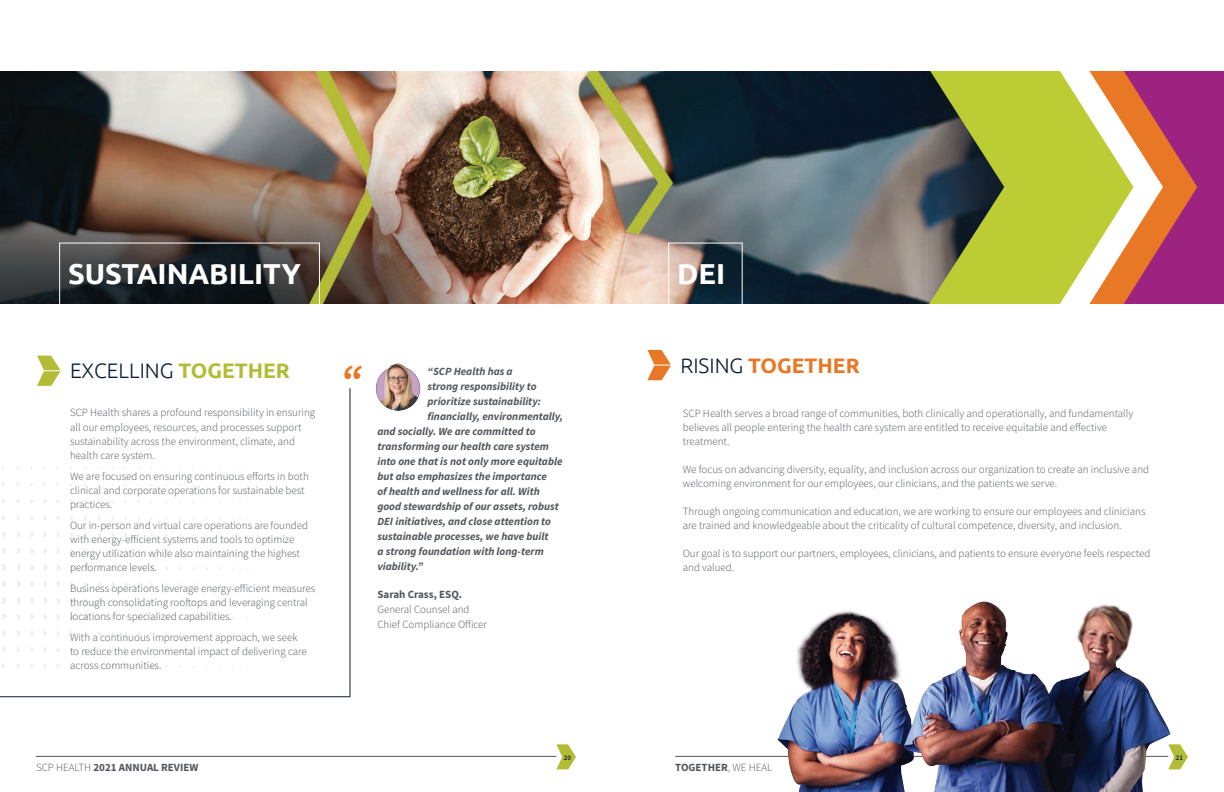
<style>
.page{position:relative;width:1224px;height:792px;background:#fff}
.page>*{position:absolute;margin:0;border:0;box-sizing:border-box;transform-origin:0 0}
.t1{font:italic 700 42px "Source Sans Pro";color:#e87825}
.t2{font:700 28.9px "Ubuntu";color:#fff}
.t3{font:300 21px "Ubuntu";color:#0a1d35}
.t4{font:700 21px "Ubuntu";color:#e87825}
.t5{font:300 11px/14px "Source Sans Pro";color:#53565a}
.t6{font:italic 700 11px "Source Sans Pro";color:#53565a}
.t7{font:700 11px "Source Sans Pro";color:#53565a}
.t8{font:600 7px "Source Sans Pro";color:#0a1d35}
.s1{font-weight:700;color:#b3bc35}
.s2{font-weight:300;color:#0a1d35}
.s3{font-weight:300}
</style>
<div class="page">
<img style="left:1px;top:71px;width:928px;height:233px">
<div style="left:668px;top:243px;width:74px;height:78px;border:1px solid #fff"></div>
<div style="left:59px;top:243px;width:261px;height:78px;border:1px solid #fff"></div>
<div style="left:1016px;top:69px;width:208px;height:235px;background:#9d2380"></div>
<svg style="left:1163px;top:133px;width:34px;height:108px"></svg>
<svg style="left:1133px;top:86px;width:30px;height:203px;fill:#e87825"></svg>
<svg style="left:929px;top:71px;width:204px;height:233px;background:#acb14e"></svg>
<div style="left:0;top:0;width:1224px;height:71px;background:#fff"></div>
<svg style="left:2px;top:581px;width:4px;height:6px"></svg>
<svg style="left:2px;top:564px;width:4px;height:6px"></svg>
<svg style="left:2px;top:548px;width:4px;height:6px"></svg>
<svg style="left:2px;top:597px;width:4px;height:7px"></svg>
<svg style="left:2px;top:614px;width:4px;height:6px"></svg>
<svg style="left:2px;top:532px;width:4px;height:5px"></svg>
<svg style="left:2px;top:630px;width:4px;height:6px"></svg>
<svg style="left:2px;top:515px;width:3px;height:5px"></svg>
<svg style="left:2px;top:647px;width:3px;height:5px"></svg>
<svg style="left:17px;top:581px;width:4px;height:6px"></svg>
<svg style="left:17px;top:565px;width:4px;height:5px"></svg>
<svg style="left:17px;top:548px;width:3px;height:6px"></svg>
<svg style="left:17px;top:598px;width:4px;height:6px"></svg>
<svg style="left:17px;top:614px;width:4px;height:5px"></svg>
<svg style="left:17px;top:532px;width:3px;height:5px"></svg>
<svg style="left:17px;top:631px;width:3px;height:5px"></svg>
<svg style="left:30px;top:581px;width:4px;height:6px"></svg>
<svg style="left:30px;top:565px;width:4px;height:5px"></svg>
<svg style="left:31px;top:548px;width:3px;height:6px"></svg>
<svg style="left:30px;top:598px;width:4px;height:5px"></svg>
<svg style="left:30px;top:614px;width:4px;height:5px"></svg>
<svg style="left:30px;top:532px;width:4px;height:5px"></svg>
<svg style="left:30px;top:631px;width:4px;height:5px"></svg>
<svg style="left:44px;top:581px;width:3px;height:6px"></svg>
<svg style="left:44px;top:565px;width:4px;height:5px"></svg>
<svg style="left:44px;top:548px;width:3px;height:6px"></svg>
<svg style="left:43px;top:598px;width:5px;height:6px"></svg>
<svg style="left:44px;top:614px;width:3px;height:5px"></svg>
<svg style="left:43px;top:532px;width:4px;height:5px"></svg>
<svg style="left:57px;top:582px;width:3px;height:5px"></svg>
<svg style="left:56px;top:565px;width:4px;height:5px"></svg>
<svg style="left:56px;top:598px;width:4px;height:6px"></svg>
<svg style="left:70px;top:582px;width:4px;height:5px"></svg>
<svg style="left:70px;top:565px;width:4px;height:5px"></svg>
<svg style="left:70px;top:549px;width:4px;height:5px"></svg>
<svg style="left:70px;top:598px;width:4px;height:6px"></svg>
<svg style="left:84px;top:565px;width:4px;height:5px"></svg>
<svg style="left:84px;top:599px;width:4px;height:4px"></svg>
<svg style="left:84px;top:631px;width:3px;height:5px"></svg>
<svg style="left:37px;top:356px;width:24px;height:30px"></svg>
<svg style="left:647px;top:350px;width:24px;height:30px"></svg>
<hr style="left:350px;top:388px;width:1px;height:309px;background:#0a1d35">
<hr style="left:0;top:697px;width:350px;height:1px;background:#0a1d35">
<div style="left:0;top:304px;width:1224px;height:45px;background:#fff"></div>
<svg style="left:556px;top:744px;width:20px;height:25px"></svg>
<hr style="left:675px;top:756px;width:493px;height:1px;background:#53565a">
<hr style="left:36px;top:756px;width:520px;height:1px;background:#53565a">
<img style="left:375px;top:363px;width:46px;height:48px">
<img style="left:752px;top:601px;width:436px;height:191px">
<h2 class="t2" style="left:68px;top:256px;width:234px">SUSTAINABILITY</h2>
<h2 class="t2" style="left:677px;top:256px;width:49px">DEI</h2>
<h3 class="t3" style="left:70px;top:358px;width:221px">EXCELLING <span class="s1">TOGETHER</span></h3>
<p class="t5" style="left:70px;top:406px;width:247px">SCP Health shares a profound responsibility in ensuring all our employees, resources, and processes support sustainability across the environment, climate, and health care system.</p>
<p class="t5" style="left:70px;top:469px;width:240px">We are focused on ensuring continuous efforts in both clinical and corporate operations for sustainable best practices.</p>
<p class="t5" style="left:70px;top:518px;width:240px">Our in-person and virtual care operations are founded with energy-efficient systems and tools to optimize energy utilization while also maintaining the highest performance levels.</p>
<p class="t5" style="left:70px;top:581px;width:247px">Business operations leverage energy-efficient measures through consolidating rooftops and leveraging central locations for specialized capabilities.</p>
<p class="t5" style="left:70px;top:630px;width:238px">With a continuous improvement approach, we seek to reduce the environmental impact of delivering care across communities.</p>
<h1 class="t1" style="left:341px;top:351px;width:23px">“</h1>
<h3 class="t4" style="left:680px;top:352px;width:181px"><span class="s2">RISING</span> TOGETHER</h3>
<p class="t6" style="left:427px;top:363px;width:87px">“SCP Health has a</p>
<p class="t6" style="left:427px;top:378px;width:111px">strong responsibility to</p>
<p class="t6" style="left:427px;top:393px;width:115px">prioritize sustainability:</p>
<p class="t6" style="left:427px;top:408px;width:137px">financially, environmentally,</p>
<p class="t6" style="left:377px;top:423px;width:160px">and socially. We are committed to</p>
<p class="t6" style="left:377px;top:438px;width:173px">transforming our health care system</p>
<p class="t6" style="left:377px;top:453px;width:187px">into one that is not only more equitable</p>
<p class="t6" style="left:377px;top:468px;width:171px">but also emphasizes the importance</p>
<p class="t6" style="left:377px;top:483px;width:164px">of health and wellness for all. With</p>
<p class="t6" style="left:377px;top:498px;width:183px">good stewardship of our assets, robust</p>
<p class="t6" style="left:377px;top:513px;width:175px">DEI initiatives, and close attention to</p>
<p class="t6" style="left:377px;top:528px;width:173px">sustainable processes, we have built</p>
<p class="t6" style="left:377px;top:543px;width:168px">a strong foundation with long-term</p>
<p class="t6" style="left:377px;top:558px;width:47px">viability.”</p>
<p class="t7" style="left:377px;top:586px;width:86px">Sarah Crass, ESQ.</p>
<p class="t5" style="left:377px;top:601px;width:111px;line-height:15px">General Counsel and<br>Chief Compliance Officer</p>
<p class="t5" style="left:683px;top:406px;width:452px">SCP Health serves a broad range of communities, both clinically and operationally, and fundamentally believes all people entering the health care system are entitled to receive equitable and effective treatment.</p>
<p class="t5" style="left:683px;top:462px;width:468px">We focus on advancing diversity, equality, and inclusion across our organization to create an inclusive and welcoming environment for our employees, our clinicians, and the patients we serve.</p>
<p class="t5" style="left:683px;top:504px;width:464px">Through ongoing communication and education, we are working to ensure our employees and clinicians are trained and knowledgeable about the criticality of cultural competence, diversity, and inclusion.</p>
<p class="t5" style="left:683px;top:546px;width:469px">Our goal is to support our partners, employees, clinicians, and patients to ensure everyone feels respected and valued.</p>
<p class="t8" style="left:564px;top:753px;width:9px">20</p>
<p class="t8" style="left:1176px;top:753px;width:9px">21</p>
<p class="t7" style="left:36px;top:760px;width:164px"><span class="s3">SCP HEALTH</span> 2021 ANNUAL REVIEW</p>
<p class="t7" style="left:675px;top:760px;width:99px">TOGETHER<span class="s3">, WE HEAL</span></p>
</div>
